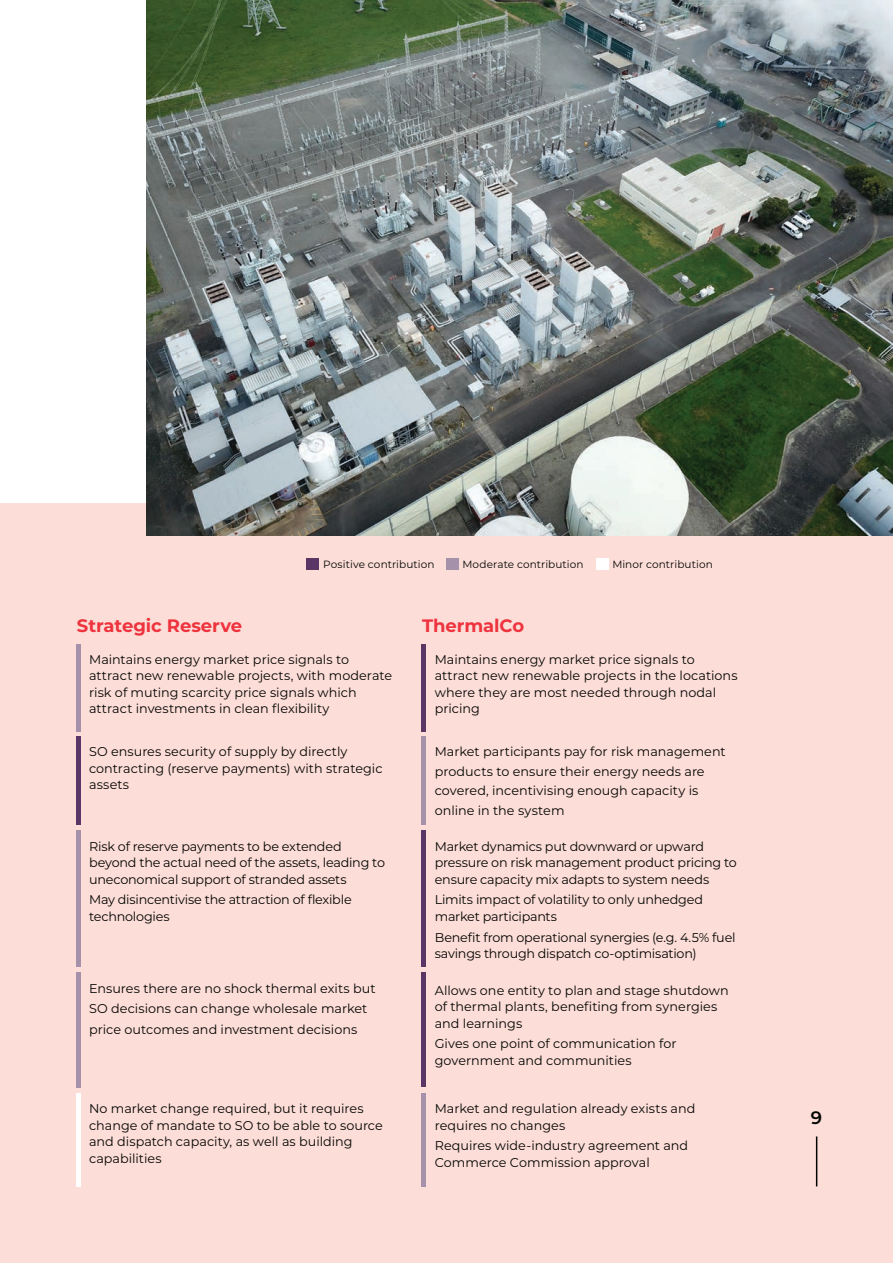
<style>
.page{position:relative;width:893px;height:1263px;background:#fff}
.page>*{position:absolute;margin:0;border:0;box-sizing:border-box;transform-origin:0 0}
.t1{font:700 18px "Montserrat";letter-spacing:-.01em;color:#ee333e}
.t2{font:600 18px "Montserrat";color:#040503}
.t3{font:12.75px/16.5px "Montserrat";letter-spacing:-.005em;color:#040503}
.t4{font:10.5px "Montserrat";letter-spacing:.01em;color:#040503}
</style>
<div class="page">
<div style="left:0;top:504px;width:893px;height:759px;background:#fcddd7"></div>
<div style="left:307px;top:558px;width:12px;height:12px;background:#593666"></div>
<div style="left:446px;top:558px;width:13px;height:12px;background:#a592aa"></div>
<div style="left:596px;top:558px;width:12px;height:12px;background:#fff"></div>
<hr style="left:422px;top:644px;width:4px;height:88px;background:#593666">
<hr style="left:76px;top:644px;width:4px;height:88px;background:#a592aa">
<hr style="left:422px;top:736px;width:4px;height:88px;background:#a592aa">
<hr style="left:76px;top:736px;width:4px;height:89px;background:#593666">
<hr style="left:422px;top:830px;width:4px;height:136px;background:#593666">
<hr style="left:76px;top:830px;width:4px;height:137px;background:#a592aa">
<hr style="left:422px;top:972px;width:4px;height:114px;background:#593666">
<hr style="left:76px;top:972px;width:4px;height:115px;background:#a592aa">
<hr style="left:422px;top:1093px;width:4px;height:93px;background:#a592aa">
<hr style="left:76px;top:1093px;width:4px;height:93px;background:#fff">
<img style="left:147px;top:0;width:746px;height:536px">
<hr style="left:816px;top:1136px;width:1px;height:50px;background:#040503">
<p class="t4" style="left:323px;top:557px;width:113px">Positive contribution</p>
<p class="t4" style="left:462px;top:557px;width:123px">Moderate contribution</p>
<p class="t4" style="left:612px;top:557px;width:102px">Minor contribution</p>
<h1 class="t1" style="left:77px;top:612px;width:167px">Strategic Reserve</h1>
<h1 class="t1" style="left:422px;top:612px;width:104px">ThermalCo</h1>
<p class="t3" style="left:89px;top:651px;width:305px">Maintains energy market price signals to attract new renewable projects, with moderate risk of muting scarcity price signals which attract investments in clean flexibility</p>
<p class="t3" style="left:89px;top:743px;width:295px">SO ensures security of supply by directly contracting (reserve payments) with strategic assets</p>
<p class="t3" style="left:89px;top:837px;width:297px">Risk of reserve payments to be extended beyond the actual need of the assets, leading to uneconomical support of stranded assets</p>
<p class="t3" style="left:89px;top:891px;width:264px">May disincentivise the attraction of flexible technologies</p>
<p class="t3" style="left:89px;top:977px;width:288px;line-height:20.7px">Ensures there are no shock thermal exits but<br>SO decisions can change wholesale market price outcomes and investment decisions</p>
<p class="t3" style="left:89px;top:1100px;width:295px">No market change required, but it requires change of mandate to SO to be able to source and dispatch capacity, as well as building capabilities</p>
<p class="t3" style="left:435px;top:651px;width:304px">Maintains energy market price signals to attract new renewable projects in the locations where they are most needed through nodal pricing</p>
<p class="t3" style="left:435px;top:742px;width:292px;line-height:19.5px">Market participants pay for risk management products to ensure their energy needs are covered, incentivising enough capacity is online in the system</p>
<p class="t3" style="left:435px;top:837px;width:303px">Market dynamics put downward or upward pressure on risk management product pricing to ensure capacity mix adapts to system needs</p>
<p class="t3" style="left:435px;top:891px;width:270px">Limits impact of volatility to only unhedged market participants</p>
<p class="t3" style="left:435px;top:928px;width:302px">Benefit from operational synergies (e.g. 4.5% fuel savings through dispatch co-optimisation)</p>
<p class="t3" style="left:435px;top:981px;width:296px">Allows one entity to plan and stage shutdown of thermal plants, benefiting from synergies and learnings</p>
<p class="t3" style="left:435px;top:1035px;width:243px">Gives one point of communication for government and communities</p>
<p class="t3" style="left:435px;top:1100px;width:262px">Market and regulation already exists and requires no changes</p>
<p class="t3" style="left:435px;top:1137px;width:255px">Requires wide-industry agreement and<br>Commerce Commission approval</p>
<h1 class="t2" style="left:811px;top:1104px;width:13px">9</h1>
</div>
